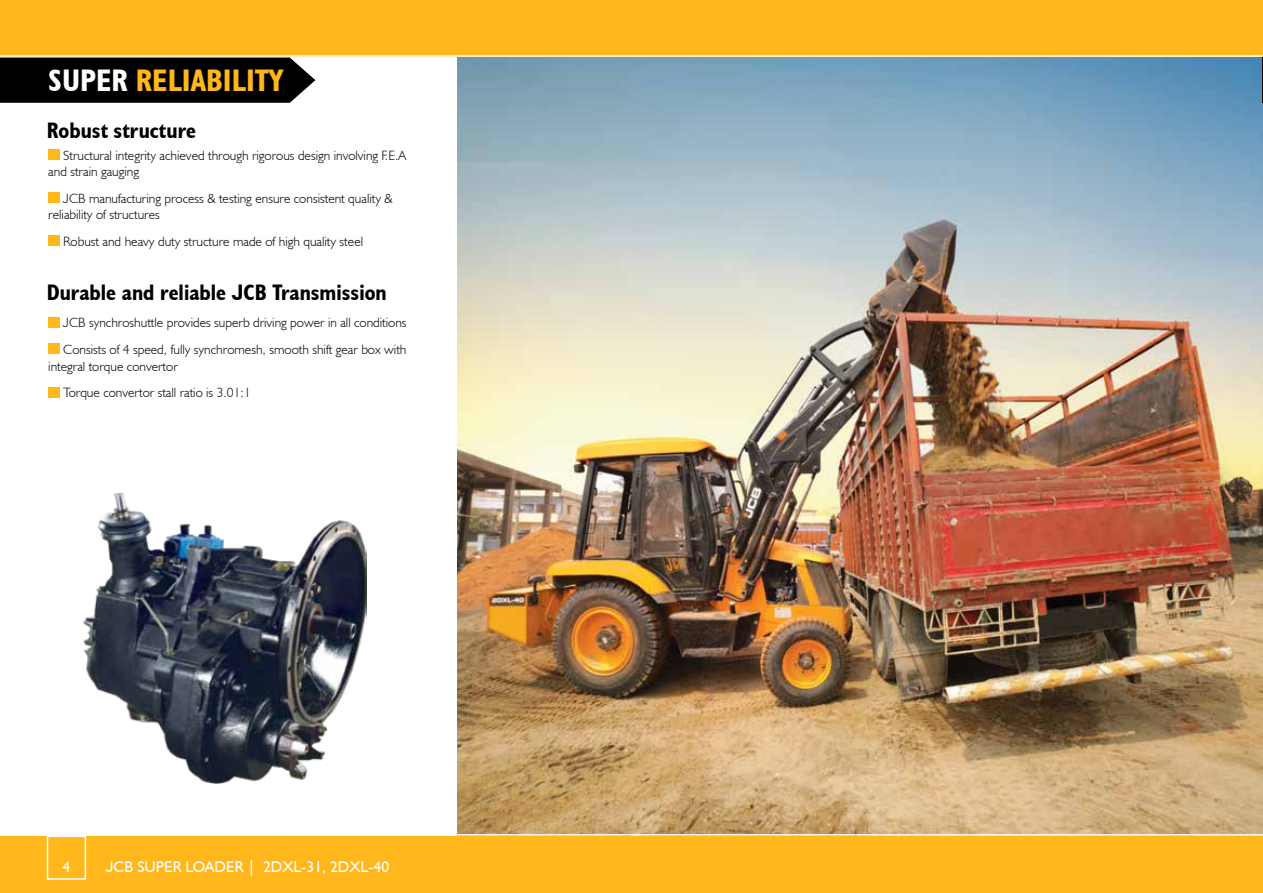
<style>
.page{position:relative;width:1263px;height:893px;background:#ffb71b}
.page>*{position:absolute;margin:0;border:0;box-sizing:border-box;transform-origin:0 0}
.t1{font:700 condensed 31.2px "JCB Euro";color:#ffb71b}
.t2{font:700 condensed 22.5px "JCB Euro";color:#000}
.t3{font:15.6px "JCB Euro Roman";color:#fff}
.t4{font:300 13.5px/16.2px "JCB Euro";color:#000}
.s1{color:#fff}
</style>
<div class="page">
<div style="left:0;top:57px;width:1263px;height:779px;background:#fff"></div>
<div style="left:47px;top:836px;width:39px;height:44px;border:2px solid #fff"></div>
<div style="left:48px;top:149px;width:12px;height:11px;background:#ffb71b"></div>
<div style="left:48px;top:192px;width:12px;height:11px;background:#ffb71b"></div>
<div style="left:48px;top:235px;width:12px;height:11px;background:#ffb71b"></div>
<div style="left:48px;top:317px;width:12px;height:10px;background:#ffb71b"></div>
<div style="left:48px;top:344px;width:12px;height:10px;background:#ffb71b"></div>
<div style="left:48px;top:387px;width:12px;height:10px;background:#ffb71b"></div>
<div style="left:0;top:58px;width:315px;height:45px;background:#000"></div>
<img style="left:457px;top:57px;width:806px;height:777px">
<img style="left:83px;top:492px;width:283px;height:291px">
<hr style="left:0;top:55px;width:1263px;height:2px;background:#fff">
<h1 class="t1" style="left:48px;top:61px;width:237px"><span class="s1">SUPER</span> RELIABILITY</h1>
<h2 class="t2" style="left:47px;top:116px;width:151px">Robust structure</h2>
<p class="t4" style="left:48px;top:147px;width:359px;text-indent:15px">Structural integrity achieved through rigorous design involving F.E.A and strain gauging</p>
<p class="t4" style="left:48px;top:190px;width:346px;text-indent:15px">JCB manufacturing process &amp; testing ensure consistent quality &amp; reliability of structures</p>
<p class="t4" style="left:63px;top:233px;width:301px">Robust and heavy duty structure made of high quality steel</p>
<h2 class="t2" style="left:47px;top:278px;width:341px">Durable and reliable JCB Transmission</h2>
<p class="t4" style="left:63px;top:309px;width:345px;line-height:26.8px">JCB synchroshuttle provides superb driving power in all conditions<br>Consists of 4 speed, fully synchromesh, smooth shift gear box with</p>
<p class="t4" style="left:63px;top:352px;width:189px;line-height:26.8px;text-indent:-15px">integral torque convertor<br>Torque convertor stall ratio is 3.01:1</p>
<p class="t3" style="left:63px;top:857px;width:9px">4</p>
<p class="t3" style="left:105px;top:857px;width:285px">JCB SUPER LOADER | 2DXL-31, 2DXL-40</p>
</div>
